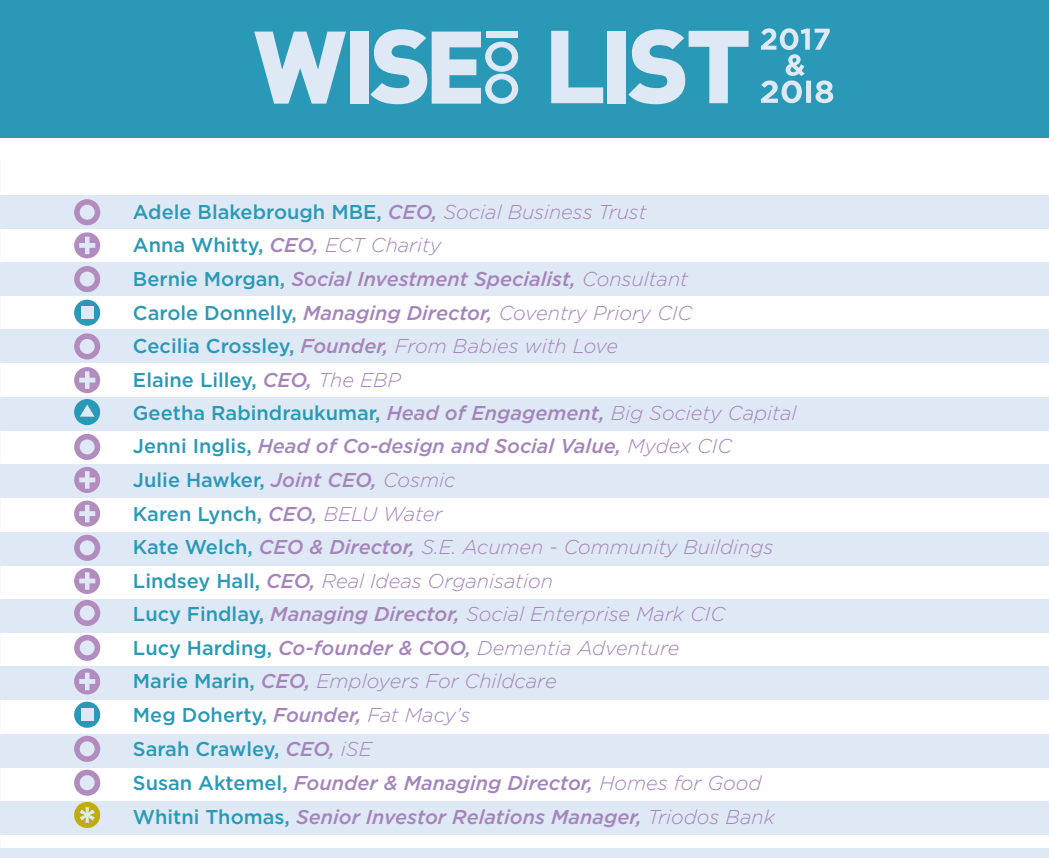
<style>
.page{position:relative;width:1049px;height:858px;background:#fff}
.page>*{position:absolute;margin:0;border:0;box-sizing:border-box;transform-origin:0 0}
.t1{font:italic 300 20px "Gotham";color:#a584bb}
.t2{font:italic 500 20px "Gotham";color:#a584bb}
.t3{font:500 20px "Gotham";color:#2999b7}
.s1{font-style:italic;color:#a584bb}
.s2{font-weight:300;font-style:italic;color:#a584bb}
.s3{font-style:normal;color:#2999b7}
.s4{font-weight:300}
.s5{font-weight:500;font-style:normal;color:#2999b7}
.s6{font-weight:500}
</style>
<div class="page">
<div style="left:0;top:329px;width:1049px;height:34px;background:#dfe9f5"></div>
<div style="left:0;top:599px;width:1049px;height:33px;background:#dfe9f5"></div>
<div style="left:0;top:195px;width:1049px;height:33px;background:#dfe9f5"></div>
<div style="left:0;top:464px;width:1049px;height:34px;background:#dfe9f5"></div>
<div style="left:0;top:733px;width:1049px;height:34px;background:#dfe9f5"></div>
<div style="left:0;top:397px;width:1049px;height:33px;background:#dfe9f5"></div>
<div style="left:0;top:666px;width:1049px;height:34px;background:#dfe9f5"></div>
<div style="left:0;top:262px;width:1049px;height:34px;background:#dfe9f5"></div>
<div style="left:0;top:531px;width:1049px;height:34px;background:#dfe9f5"></div>
<div style="left:0;top:801px;width:1049px;height:33px;background:#dfe9f5"></div>
<div style="left:0;top:0;width:1049px;height:138px;background:#2999b7"></div>
<svg style="left:254px;top:32px;width:92px;height:72px"></svg>
<div style="left:350px;top:32px;width:19px;height:72px;background:#dfe9f5"></div>
<svg style="left:370px;top:29px;width:148px;height:75px"></svg>
<svg style="left:551px;top:29px;width:197px;height:75px"></svg>
<svg style="left:761px;top:28px;width:72px;height:75px"></svg>
<svg style="left:74px;top:199px;width:27px;height:27px"></svg>
<svg style="left:74px;top:265px;width:27px;height:27px"></svg>
<svg style="left:74px;top:333px;width:27px;height:27px"></svg>
<svg style="left:74px;top:433px;width:27px;height:27px"></svg>
<svg style="left:74px;top:534px;width:27px;height:27px"></svg>
<svg style="left:74px;top:599px;width:27px;height:27px"></svg>
<svg style="left:74px;top:634px;width:27px;height:27px"></svg>
<svg style="left:74px;top:735px;width:27px;height:27px"></svg>
<svg style="left:74px;top:769px;width:27px;height:27px"></svg>
<div style="left:80px;top:205px;width:15px;height:15px;background:#dfe9f5;border-radius:50%"></div>
<div style="left:80px;top:271px;width:15px;height:15px;background:#dfe9f5;border-radius:50%"></div>
<div style="left:80px;top:339px;width:15px;height:15px;background:#dfe9f5;border-radius:50%"></div>
<div style="left:80px;top:439px;width:15px;height:15px;background:#dfe9f5;border-radius:50%"></div>
<div style="left:80px;top:540px;width:15px;height:15px;background:#dfe9f5;border-radius:50%"></div>
<div style="left:80px;top:605px;width:15px;height:15px;background:#dfe9f5;border-radius:50%"></div>
<div style="left:80px;top:640px;width:15px;height:15px;background:#dfe9f5;border-radius:50%"></div>
<div style="left:80px;top:741px;width:15px;height:15px;background:#dfe9f5;border-radius:50%"></div>
<div style="left:80px;top:775px;width:15px;height:15px;background:#dfe9f5;border-radius:50%"></div>
<svg style="left:74px;top:232px;width:27px;height:27px"></svg>
<svg style="left:74px;top:366px;width:27px;height:27px"></svg>
<svg style="left:74px;top:466px;width:27px;height:27px"></svg>
<svg style="left:74px;top:500px;width:27px;height:27px"></svg>
<svg style="left:74px;top:567px;width:27px;height:27px"></svg>
<svg style="left:74px;top:668px;width:27px;height:27px"></svg>
<svg style="left:79px;top:236px;width:16px;height:18px"></svg>
<svg style="left:79px;top:371px;width:16px;height:18px"></svg>
<svg style="left:79px;top:471px;width:16px;height:17px"></svg>
<svg style="left:79px;top:505px;width:16px;height:17px"></svg>
<svg style="left:79px;top:572px;width:16px;height:17px"></svg>
<svg style="left:79px;top:672px;width:16px;height:18px"></svg>
<svg style="left:74px;top:299px;width:27px;height:27px"></svg>
<svg style="left:74px;top:701px;width:27px;height:27px"></svg>
<div style="left:81px;top:306px;width:12px;height:13px;background:#dfe9f5"></div>
<div style="left:81px;top:708px;width:12px;height:12px;background:#dfe9f5"></div>
<svg style="left:74px;top:398px;width:27px;height:27px"></svg>
<svg style="left:80px;top:404px;width:15px;height:12px"></svg>
<svg style="left:74px;top:801px;width:27px;height:27px"></svg>
<svg style="left:80px;top:807px;width:15px;height:15px"></svg>
<div style="left:0;top:848px;width:1049px;height:9px;background:#dfe9f5"></div>
<p class="t3" style="left:133px;top:198px;width:515px">Adele Blakebrough MBE, <span class="s1">CEO,</span> <span class="s2">Social Business Trust</span></p>
<p class="t3" style="left:133px;top:232px;width:310px">Anna Whitty, <span class="s1">CEO,</span> <span class="s2">ECT Charity</span></p>
<p class="t2" style="left:133px;top:266px;width:557px"><span class="s3">Bernie Morgan,</span> Social Investment Specialist, <span class="s4">Consultant</span></p>
<p class="t2" style="left:133px;top:299px;width:561px"><span class="s3">Carole Donnelly,</span> Managing Director, <span class="s4">Coventry Priory CIC</span></p>
<p class="t1" style="left:133px;top:334px;width:487px"><span class="s5">Cecilia Crossley,</span> <span class="s6">Founder,</span> From Babies with Love</p>
<p class="t3" style="left:133px;top:367px;width:269px">Elaine Lilley, <span class="s1">CEO,</span> <span class="s2">The EBP</span></p>
<p class="t3" style="left:133px;top:399px;width:665px">Geetha Rabindraukumar, <span class="s1">Head of Engagement,</span> <span class="s2">Big Society Capital</span></p>
<p class="t2" style="left:133px;top:433px;width:601px"><span class="s3">Jenni Inglis,</span> Head of Co-design and Social Value, <span class="s4">Mydex CIC</span></p>
<p class="t3" style="left:133px;top:466px;width:324px">Julie Hawker, <span class="s1">Joint CEO,</span> <span class="s2">Cosmic</span></p>
<p class="t3" style="left:133px;top:500px;width:311px">Karen Lynch, <span class="s1">CEO,</span> <span class="s2">BELU Water</span></p>
<p class="t1" style="left:133px;top:534px;width:642px"><span class="s5">Kate Welch,</span> <span class="s6">CEO &amp; Director,</span> S.E. Acumen - Community Buildings</p>
<p class="t1" style="left:133px;top:568px;width:422px"><span class="s5">Lindsey Hall,</span> <span class="s6">CEO,</span> Real Ideas Organisation</p>
<p class="t1" style="left:133px;top:601px;width:594px"><span class="s5">Lucy Findlay,</span> <span class="s6">Managing Director,</span> Social Enterprise Mark CIC</p>
<p class="t1" style="left:133px;top:635px;width:548px"><span class="s5">Lucy Harding,</span> <span class="s6">Co-founder &amp; COO,</span> Dementia Adventure</p>
<p class="t1" style="left:133px;top:668px;width:425px"><span class="s5">Marie Marin,</span> <span class="s6">CEO,</span> Employers For Childcare</p>
<p class="t3" style="left:133px;top:702px;width:339px">Meg Doherty, <span class="s1">Founder,</span> <span class="s2">Fat Macy’s</span></p>
<p class="t3" style="left:133px;top:735px;width:240px">Sarah Crawley, <span class="s1">CEO,</span> <span class="s2">iSE</span></p>
<p class="t2" style="left:133px;top:769px;width:630px"><span class="s3">Susan Aktemel,</span> Founder &amp; Managing Director, <span class="s4">Homes for Good</span></p>
<p class="t2" style="left:133px;top:803px;width:643px"><span class="s3">Whitni Thomas,</span> Senior Investor Relations Manager, <span class="s4">Triodos Bank</span></p>
</div>
